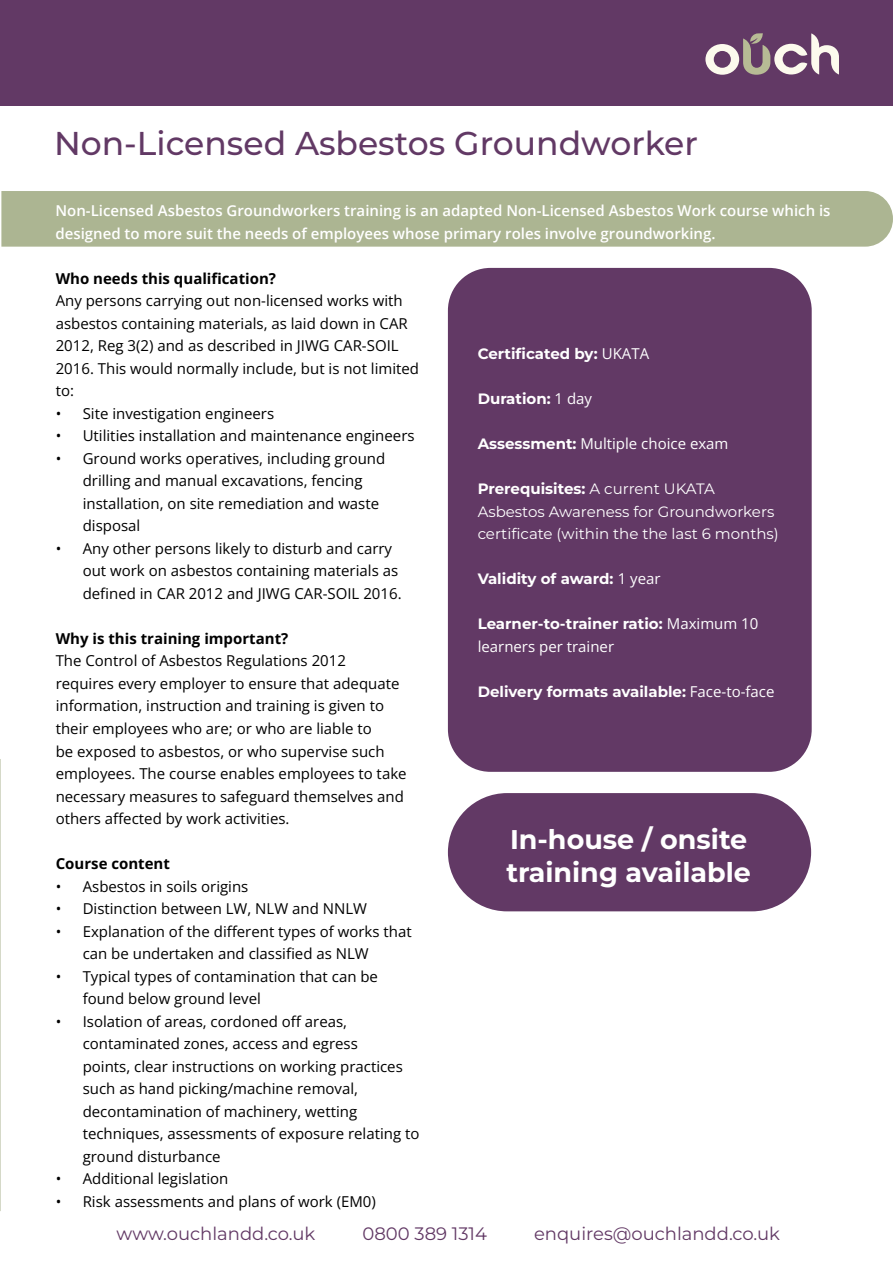
<style>
.page{position:relative;width:893px;height:1263px;background:#fff}
.page>*{position:absolute;margin:0;border:0;box-sizing:border-box;transform-origin:0 0}
.t1{font:500 33px "Montserrat";color:#623965}
.t2{font:700 27px/32.4px "Montserrat";color:#fff}
.t3{font:18px "Montserrat";color:#623965}
.t4{font:15px/22.5px "Open Sans";color:#000}
.t5{font:600 15px/22.5px "Open Sans";color:#fff}
.t6{font:700 15px "Montserrat";color:#fff}
.t7{font:15px/22.5px "Montserrat";color:#fff}
.t8{font:700 15px "Open Sans";color:#000}
.t9{font:15px "Open Sans";color:#fff}
.s1{font-family:"Open Sans";font-weight:400}
.s2{font-family:"Montserrat";font-weight:700}
.s3{font-weight:700}
</style>
<div class="page">
<div style="left:0;top:0;width:893px;height:106px;background:#623965"></div>
<svg style="left:705px;top:33px;width:134px;height:42px"></svg>
<div style="left:1px;top:191px;width:892px;height:56px;background:#acb592"></div>
<div style="left:448px;top:793px;width:363px;height:118px;background:#623965;border-radius:59px"></div>
<div style="left:448px;top:268px;width:364px;height:504px;background:#623965;border-radius:43px"></div>
<h1 class="t1" style="left:54px;top:130px;width:645px">Non-Licensed Asbestos Groundworker</h1>
<p class="t5" style="left:55px;top:199px;width:777px">Non-Licensed Asbestos Groundworkers training is an adapted Non-Licensed Asbestos Work course which is designed to more suit the needs of employees whose primary roles involve groundworking.</p>
<p class="t8" style="left:56px;top:268px;width:222px">Who needs this qualification?</p>
<p class="t4" style="left:56px;top:291px;width:365px">Any persons carrying out non-licensed works with asbestos containing materials, as laid down in CAR 2012, Reg 3(2) and as described in JIWG CAR-SOIL 2016. This would normally include, but is not limited to:</p>
<p class="t4" style="left:56px;top:404px;width:220px">• Site investigation engineers</p>
<p class="t4" style="left:56px;top:426px;width:360px">• Utilities installation and maintenance engineers</p>
<p class="t4" style="left:83px;top:449px;width:304px;text-indent:-27px">• Ground works operatives, including ground drilling and manual excavations, fencing installation, on site remediation and waste disposal</p>
<p class="t4" style="left:83px;top:539px;width:320px;text-indent:-27px">• Any other persons likely to disturb and carry out work on asbestos containing materials as defined in CAR 2012 and JIWG CAR-SOIL 2016.</p>
<p class="t8" style="left:56px;top:628px;width:234px">Why is this training important?</p>
<p class="t4" style="left:56px;top:651px;width:352px">The Control of Asbestos Regulations 2012 requires every employer to ensure that adequate information, instruction and training is given to their employees who are; or who are liable to<br>be exposed to asbestos, or who supervise such employees. The course enables employees to take necessary measures to safeguard themselves and others affected by work activities.</p>
<p class="t8" style="left:56px;top:857px;width:116px">Course content</p>
<p class="t4" style="left:56px;top:876px;width:194px">• Asbestos in soils origins</p>
<p class="t4" style="left:56px;top:899px;width:313px">• Distinction between LW, NLW and NNLW</p>
<p class="t4" style="left:83px;top:921px;width:331px;text-indent:-27px">• Explanation of the different types of works that can be undertaken and classified as NLW</p>
<p class="t4" style="left:83px;top:966px;width:297px;text-indent:-27px">• Typical types of contamination that can be found below ground level</p>
<p class="t4" style="left:83px;top:1011px;width:338px;text-indent:-27px">• Isolation of areas, cordoned off areas, contaminated zones, access and egress<br>points, clear instructions on working practices such as hand picking/machine removal, decontamination of machinery, wetting techniques, assessments of exposure relating to ground disturbance</p>
<p class="t4" style="left:56px;top:1169px;width:174px">• Additional legislation</p>
<p class="t4" style="left:56px;top:1191px;width:322px">• Risk assessments and plans of work (EM0)</p>
<p class="t6" style="left:478px;top:344px;width:173px">Certificated by: <span class="s1">UKATA</span></p>
<p class="t6" style="left:478px;top:389px;width:116px">Duration: <span class="s1">1 day</span></p>
<p class="t9" style="left:478px;top:438px;width:252px"><span class="s2">Assessment:</span> Multiple choice exam</p>
<p class="t7" style="left:478px;top:479px;width:303px"><span class="s3">Prerequisites:</span> A current UKATA<br>Asbestos Awareness for Groundworkers certificate (within the the last 6 months)</p>
<p class="t6" style="left:478px;top:569px;width:184px">Validity of award: <span class="s1">1 year</span></p>
<p class="t6" style="left:478px;top:614px;width:282px">Learner-to-trainer ratio: <span class="s1">Maximum 10</span></p>
<p class="t9" style="left:478px;top:640px;width:138px">learners per trainer</p>
<p class="t6" style="left:478px;top:681px;width:298px">Delivery formats available: <span class="s1">Face-to-face</span></p>
<h2 class="t2" style="left:506px;top:823px;width:246px">In-house / onsite training available</h2>
<p class="t3" style="left:117px;top:1226px;width:200px">www.ouchlandd.co.uk</p>
<p class="t3" style="left:363px;top:1226px;width:126px">0800 389 1314</p>
<p class="t3" style="left:534px;top:1226px;width:247px">enquires@ouchlandd.co.uk</p>
</div>
